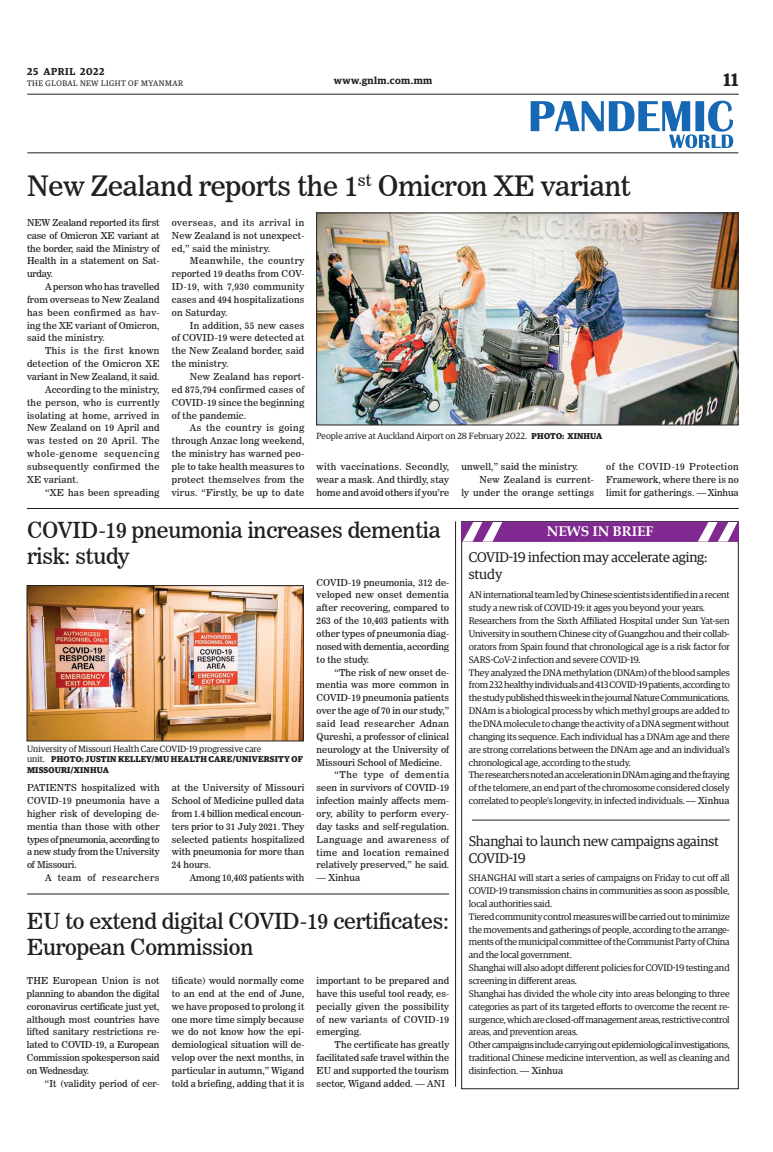
<style>
.page{position:relative;width:773px;height:1152px;background:#fff}
.page>*{position:absolute;margin:0;border:0;box-sizing:border-box;transform-origin:0 0}
._2_Clm_Head{font:28px "News 706 BT Roman C";letter-spacing:-.01em;color:#231f20}
._2_Clm_Head-2{font:22px/26.4px "News 706 BT Roman C";letter-spacing:-.01em;color:#231f20}
.t1{font:600 18px "Guardian Egyp";color:#231f20}
.Brief_Head{font:14px/16.8px "Guardian Egyp";letter-spacing:-.01em;color:#231f20}
.Brief_2nd_Body{font:700 14px "Book Antiqua";letter-spacing:-.01em;color:#fff}
.t2{font:600 10px "Guardian Egyp";letter-spacing:.055em;color:#231f20}
._2nd_Body{font:9.5px/12.9px "News 706 BT Roman C";letter-spacing:.02em;color:#231f20;text-align:justify}
.Brief_Body{font:9.5px/12.9px "Guardian Egyp";letter-spacing:-.01em;color:#231f20;text-align:justify}
.Normal_Para{font:9.5px/12.9px "News 706 BT Roman C";letter-spacing:-.01em;color:#231f20;text-align:justify}
._2nd_Body-2{font:9.5px "News 706 BT Roman C";letter-spacing:-.005em;color:#231f20}
._2nd_Body-3{font:9.5px "News 706 BT Roman C";letter-spacing:.05em;color:#231f20}
.t3{font:9px "Guardian Egyp";color:#231f20}
.t4{font:700 8.5px/10.2px "Guardian Egyp";letter-spacing:.02em;color:#231f20}
.t5{font:8px "Guardian Egyp";letter-spacing:.06em;color:#231f20}
.s1{font-weight:700;font-size:8.5px}
.s2{font-weight:400;font-size:9px}
.s3{font-family:"News 706 BT Roman C"}
</style>
<div class="page">
<hr style="left:27px;top:94px;width:711px;height:1px;background:#231f20">
<hr style="left:27px;top:153px;width:711px;height:1px;background:#231f20">
<svg style="left:530px;top:101px;width:203px;height:47px"></svg>
<div style="left:461px;top:522px;width:277px;height:20px;background:#802990;border:1px solid #802990"></div>
<svg style="left:463px;top:522px;width:39px;height:20px"></svg>
<svg style="left:698px;top:522px;width:39px;height:20px"></svg>
<img style="left:318px;top:215px;width:418px;height:208px">
<div style="left:316px;top:213px;width:422px;height:212px;border:1px solid #231f20"></div>
<img style="left:29px;top:587px;width:272px;height:152px">
<div style="left:27px;top:585px;width:276px;height:156px;border:1px solid #231f20"></div>
<hr style="left:455px;top:521px;width:1px;height:566px;background:#231f20">
<hr style="left:27px;top:894px;width:422px;height:1px;background:#231f20">
<hr style="left:27px;top:508px;width:711px;height:1px;background:#231f20">
<hr style="left:472px;top:820px;width:257px;height:1px;background:#231f20">
<p class="t2" style="left:27px;top:64px;width:79px">25 APRIL 2022</p>
<p class="t5" style="left:27px;top:78px;width:158px">THE GLOBAL NEW LIGHT OF MYANMAR</p>
<p class="t2" style="left:334px;top:73px;width:100px">www.gnlm.com.mm</p>
<h3 class="t1" style="left:723px;top:67px;width:16px">11</h3>
<p class="_2_Clm_Head" style="left:27px;top:169px;width:605px">New Zealand reports the 1<sup>st</sup> Omicron XE variant</p>
<p class="_2nd_Body" style="left:172px;top:216px;width:134px">overseas, and its arrival in New Zealand is not unexpect&shy;ed,” said the ministry.</p>
<p class="_2nd_Body" style="left:172px;top:254px;width:134px;text-indent:18px">Meanwhile, the country reported 19 deaths from COV-ID-19, with 7,930 community cases and 494 hospitalizations on Saturday.</p>
<p class="_2nd_Body" style="left:172px;top:319px;width:134px;text-indent:18px">In addition, 55 new cases of COVID-19 were detected at the New Zealand border, said the ministry.</p>
<p class="_2nd_Body" style="left:172px;top:370px;width:134px;text-indent:18px">New Zealand has report&shy;ed 875,794 confirmed cases of COVID-19 since the beginning of the pandemic.</p>
<p class="_2nd_Body" style="left:172px;top:422px;width:134px;text-indent:18px">As the country is going through Anzac long weekend, the ministry has warned peo&shy;ple to take health measures to protect themselves from the virus. “Firstly, be up to date</p>
<p class="Normal_Para" style="left:27px;top:216px;width:134px">NEW Zealand reported its first case of Omicron XE variant at the border, said the Ministry of Health in a statement on Sat&shy;urday.</p>
<p class="_2nd_Body" style="left:27px;top:280px;width:134px;text-indent:18px">A person who has travelled from overseas to New Zealand has been confirmed as hav&shy;ing the XE variant of Omicron, said the ministry.</p>
<p class="_2nd_Body" style="left:27px;top:344px;width:134px;text-indent:18px">This is the first known detection of the Omicron XE variant in New Zealand, it said.</p>
<p class="_2nd_Body" style="left:27px;top:383px;width:134px;text-indent:18px">According to the ministry, the person, who is currently isolating at home, arrived in New Zealand on 19 April and was tested on 20 April. The whole-genome sequencing subsequently confirmed the XE variant.</p>
<p class="_2nd_Body" style="left:45px;top:486px;width:116px">“XE has been spreading</p>
<p class="t3" style="left:316px;top:429px;width:287px">People arrive at Auckland Airport on 28 February 2022. <span class="s1">PHOTO: XINHUA</span></p>
<p class="_2nd_Body" style="left:461px;top:460px;width:119px">unwell,” said the ministry.</p>
<p class="_2nd_Body" style="left:461px;top:473px;width:134px;text-align:right">New Zealand is current-<br>ly under the orange settings</p>
<p class="_2nd_Body" style="left:606px;top:460px;width:134px">of the COVID-19 Protection Framework, where there is no limit for gatherings. — Xinhua</p>
<p class="_2nd_Body" style="left:316px;top:460px;width:134px">with vaccinations. Secondly, wear a mask. And thirdly, stay home and avoid others if you’re</p>
<p class="_2_Clm_Head-2" style="left:27px;top:517px;width:415px">COVID-19 pneumonia increases dementia risk: study</p>
<p class="t3" style="left:27px;top:742px;width:236px">University of Missouri Health Care COVID-19 progressive care</p>
<p class="t4" style="left:27px;top:753px;width:278px"><span class="s2">unit.</span> PHOTO: JUSTIN KELLEY/MU HEALTH CARE/UNIVERSITY OF<br>MISSOURI/XINHUA</p>
<p class="Normal_Para" style="left:27px;top:781px;width:134px">PATIENTS hospitalized with COVID-19 pneumonia have a higher risk of developing de&shy;mentia than those with other types of pneumonia, according to a new study from the University of Missouri.</p>
<p class="_2nd_Body-3" style="left:45px;top:872px;width:116px">A team of researchers</p>
<p class="_2nd_Body" style="left:172px;top:781px;width:134px">at the University of Missouri School of Medicine pulled data from 1.4 billion medical encoun&shy;ters prior to 31 July 2021. They selected patients hospitalized with pneumonia for more than 24 hours.</p>
<p class="_2nd_Body-2" style="left:190px;top:872px;width:116px">Among 10,403 patients with</p>
<p class="_2nd_Body" style="left:316px;top:576px;width:134px">COVID-19 pneumonia, 312 de&shy;veloped new onset dementia after recovering, compared to 263 of the 10,403 patients with other types of pneumonia diag&shy;nosed with dementia, according to the study.</p>
<p class="_2nd_Body" style="left:316px;top:666px;width:134px;text-indent:18px">“The risk of new onset de&shy;mentia was more common in COVID-19 pneumonia patients over the age of 70 in our study,” said lead researcher Adnan Qureshi, a professor of clinical neurology at the University of Missouri School of Medicine.</p>
<p class="_2nd_Body" style="left:316px;top:769px;width:134px;text-indent:18px">“The type of dementia seen in survivors of COVID-19 infection mainly affects mem&shy;ory, ability to perform every&shy;day tasks and self-regulation.<br>Language and awareness of time and location remained relatively preserved,” he said.</p>
<p class="_2nd_Body" style="left:316px;top:871px;width:45px">— Xinhua</p>
<p class="_2_Clm_Head-2" style="left:27px;top:907px;width:423px">EU to extend digital COVID-19 certificates:<br>European Commission</p>
<p class="_2nd_Body" style="left:172px;top:974px;width:134px">tificate) would normally come to an end at the end of June, we have proposed to prolong it one more time simply because we do not know how the epi&shy;demiological situation will de&shy;velop over the next months, in particular in autumn,” Wigand told a briefing, adding that it is</p>
<p class="_2nd_Body" style="left:316px;top:974px;width:134px">important to be prepared and have this useful tool ready, es&shy;pecially given the possibility of new variants of COVID-19 emerging.</p>
<p class="Normal_Para" style="left:27px;top:974px;width:134px">THE European Union is not planning to abandon the digital coronavirus certificate just yet, although most countries have lifted sanitary restrictions re&shy;lated to COVID-19, a European Commission spokesperson said on Wednesday.</p>
<p class="_2nd_Body" style="left:45px;top:1077px;width:116px">“It (validity period of cer-</p>
<p class="_2nd_Body" style="left:316px;top:1038px;width:134px;text-indent:18px">The certificate has greatly facilitated safe travel within the EU and supported the tourism sector, Wigand added. — ANI</p>
<p class="Brief_2nd_Body" style="left:547px;top:522px;width:108px">NEWS IN BRIEF</p>
<p class="Brief_Head" style="left:469px;top:548px;width:240px">COVID-19 infection may accelerate aging: study</p>
<p class="Brief_Body" style="left:469px;top:588px;width:262px">AN international team led by Chinese scientists identified in a recent study a new risk of COVID-19: it ages you beyond your years.</p>
<p class="Brief_Body" style="left:469px;top:614px;width:262px">Researchers from the Sixth Affiliated Hospital under Sun Yat-sen University in southern Chinese city of Guangzhou and their collab&shy;orators from Spain found that chronological age is a risk factor for SARS-CoV-2 infection and severe COVID-19.</p>
<p class="Brief_Body" style="left:469px;top:665px;width:262px">They analyzed the DNA methylation (DNAm) of the blood samples from 232 healthy individuals and 413 COVID-19 patients, according to the study published this week in the journal Nature Communications.</p>
<p class="Brief_Body" style="left:469px;top:704px;width:262px">DNAm is a biological process by which methyl groups are added to the DNA molecule to change the activity of a DNA segment without changing its sequence. Each individual has a DNAm age and there are strong correlations between the DNAm age and an individual’s chronological age, according to the study.</p>
<p class="Brief_Body" style="left:469px;top:768px;width:262px">Theresearchers noted an acceleration in DNAm aging and the fraying of the telomere, an end part of the chromosome considered closely correlated to people’s longevity, in infected individuals. <span class="s3">— Xinhua</span></p>
<p class="Brief_Head" style="left:469px;top:832px;width:251px">Shanghai to launch new campaigns against<br>COVID-19</p>
<p class="Brief_Body" style="left:469px;top:871px;width:262px">SHANGHAI will start a series of campaigns on Friday to cut off all COVID-19 transmission chains in communities as soon as possible, local authorities said.</p>
<p class="Brief_Body" style="left:469px;top:909px;width:262px">Tieredcommunity control measures will be carried out to minimize the movements and gatherings of people, according to the arrange&shy;ments of the municipal committee of the Communist Party of China and the local government.</p>
<p class="Brief_Body" style="left:469px;top:961px;width:262px">Shanghai will also adopt different policies for COVID-19 testing and screening in different areas.</p>
<p class="Brief_Body" style="left:469px;top:986px;width:262px">Shanghai has divided the whole city into areas belonging to three categories as part of its targeted efforts to overcome the recent re&shy;surgence, which are closed-off management areas, restrictive control areas, and prevention areas.</p>
<p class="Brief_Body" style="left:469px;top:1038px;width:262px">Othercampaigns include carrying out epidemiological investigations, traditional Chinese medicine intervention, as well as cleaning and disinfection. <span class="s3">— Xinhua</span></p>
</div>
